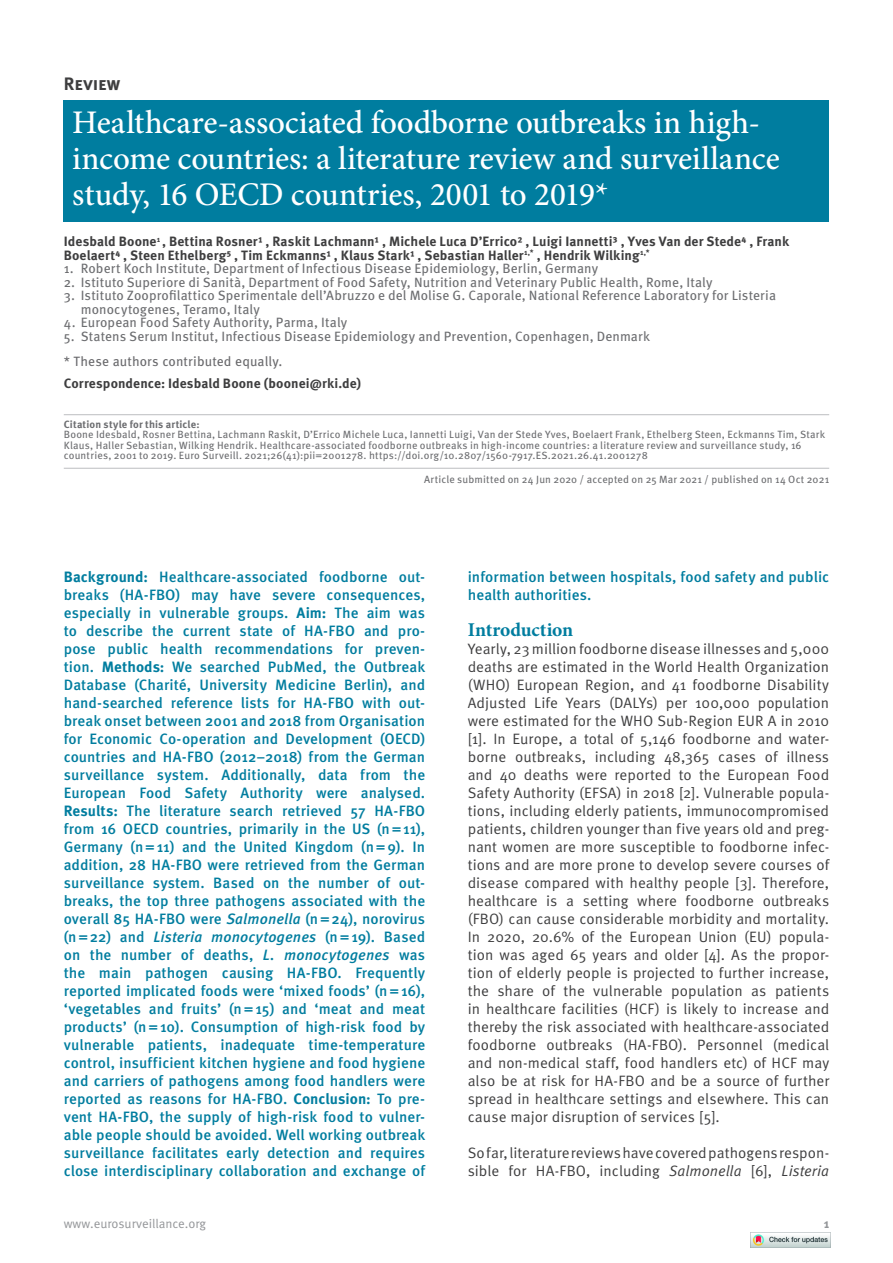
<style>
.page{position:relative;width:893px;height:1263px;background:#fff}
.page>*{position:absolute;margin:0;border:0;box-sizing:border-box;transform-origin:0 0}
.t1{font:500 33px/36px "Minion Pro";letter-spacing:-.005em;color:#fff}
.t2{font:700 19.5px "Minion Pro";letter-spacing:-.005em;color:#007d9f}
.t3{font:700 18px "Meta Pro";letter-spacing:.01em;color:#3e3e3f}
.t4{font:500 15px/18px "Meta Pro";letter-spacing:.005em;color:#007d9f;text-align:justify}
.t5{font:15px/18px "Meta Pro";letter-spacing:.005em;color:#3e3e3f;text-align:justify}
.t6{font:13.5px/13.5px "Meta Pro";letter-spacing:.01em;color:#6c6d70}
.t7{font:700 13.5px/13.5px "Meta Pro";letter-spacing:.005em;color:#3e3e3f}
.t8{font:13.5px "Meta Pro";letter-spacing:.01em;color:#69696c}
.t9{font:12.75px "Meta Pro";color:#939598}
.t10{font:700 12.75px "Meta Pro";color:#939598}
.t11{font:10.5px/10.5px "Meta Pro";letter-spacing:.015em;color:#6c6d70}
.t12{font:700 10.5px "Meta Pro";letter-spacing:.015em;color:#6c6d70}
.s1{font-weight:700}
.s2{font-style:italic}
</style>
<div class="page">
<hr style="left:64px;top:414px;width:765px;height:1px;background:#bcbdc0">
<hr style="left:64px;top:468px;width:765px;height:1px;background:#bcbdc0">
<div style="left:64px;top:100px;width:765px;height:122px;background:#007d9f"></div>
<img style="left:750px;top:1232px;width:80px;height:16px">
<p class="t3" style="left:64px;top:72px;width:58px">Review</p>
<h1 class="t1" style="left:72px;top:104px;width:709px">Healthcare-associated foodborne outbreaks in high&shy;income countries: a literature review and surveillance study, 16 OECD countries, 2001 to 2019*</h1>
<p class="t7" style="left:64px;top:235px;width:727px">Idesbald Boone<sup>1</sup> , Bettina Rosner¹ , Raskit Lachmann¹ , Michele Luca D’Errico² , Luigi Iannetti³ , Yves Van der Stede⁴ , Frank<br>Boelaert⁴ , Steen Ethelberg⁵ , Tim Eckmanns¹ , Klaus Stark¹ , Sebastian Haller<sup>1,*</sup> , Hendrik Wilking<sup>1,*</sup></p>
<p class="t6" style="left:64px;top:262px;width:536px">1. Robert Koch Institute, Department of Infectious Disease Epidemiology, Berlin, Germany</p>
<p class="t6" style="left:64px;top:276px;width:650px">2. Istituto Superiore di Sanità, Department of Food Safety, Nutrition and Veterinary Public Health, Rome, Italy</p>
<p class="t6" style="left:81px;top:289px;width:697px;text-indent:-17px">3. Istituto Zooprofilattico Sperimentale dell’Abruzzo e del Molise G. Caporale, National Reference Laboratory for Listeria monocytogenes, Teramo, Italy</p>
<p class="t6" style="left:64px;top:316px;width:285px">4. European Food Safety Authority, Parma, Italy</p>
<p class="t6" style="left:64px;top:330px;width:588px">5. Statens Serum Institut, Infectious Disease Epidemiology and Prevention, Copenhagen, Denmark</p>
<p class="t8" style="left:64px;top:352px;width:220px">* These authors contributed equally.</p>
<p class="t7" style="left:64px;top:377px;width:299px">Correspondence: Idesbald Boone (boonei@rki.de)</p>
<p class="t12" style="left:64px;top:418px;width:137px">Citation style for this article:</p>
<p class="t11" style="left:64px;top:430px;width:763px">Boone Idesbald, Rosner Bettina, Lachmann Raskit, D’Errico Michele Luca, Iannetti Luigi, Van der Stede Yves, Boelaert Frank, Ethelberg Steen, Eckmanns Tim, Stark<br>Klaus, Haller Sebastian, Wilking Hendrik. Healthcare-associated foodborne outbreaks in high-income countries: a literature review and surveillance study, 16 countries, 2001 to 2019. Euro Surveill. 2021;26(41):pii=2001278. https://doi.org/10.2807/1560-7917.ES.2021.26.41.2001278</p>
<p class="t11" style="left:424px;top:474px;width:407px">Article submitted on 24 Jun 2020 / accepted on 25 Mar 2021 / published on 14 Oct 2021</p>
<p class="t4" style="left:64px;top:568px;width:363px"><span class="s1">Background:</span> Healthcare-associated foodborne out&shy;breaks (HA-FBO) may have severe consequences, especially in vulnerable groups. <span class="s1">Aim:</span> The aim was to describe the current state of HA-FBO and pro&shy;pose public health recommendations for preven&shy;tion. <span class="s1">Methods:</span> We searched PubMed, the Outbreak Database (Charité, University Medicine Berlin), and hand-searched reference lists for HA-FBO with out&shy;break onset between 2001 and 2018 from Organisation for Economic Co-operation and Development (OECD) countries and HA-FBO (2012–2018) from the German surveillance system. Additionally, data from the European Food Safety Authority were analysed.<br><span class="s1">Results:</span> The literature search retrieved 57 HA-FBO from 16 OECD countries, primarily in the US (n=11), Germany (n=11) and the United Kingdom (n=9). In addition, 28 HA-FBO were retrieved from the German surveillance system. Based on the number of out&shy;breaks, the top three pathogens associated with the overall 85 HA-FBO were <span class="s2">Salmonella</span> (n=24), norovirus (n=22) and <span class="s2">Listeria monocytogenes</span> (n=19). Based on the number of deaths, <span class="s2">L. monocytogenes</span> was the main pathogen causing HA-FBO. Frequently reported implicated foods were ‘mixed foods’ (n=16), ‘vegetables and fruits’ (n=15) and ‘meat and meat products’ (n=10). Consumption of high-risk food by vulnerable patients, inadequate time-temperature control, insufficient kitchen hygiene and food hygiene and carriers of pathogens among food handlers were reported as reasons for HA-FBO. <span class="s1">Conclusion:</span> To pre&shy;vent HA-FBO, the supply of high-risk food to vulner&shy;able people should be avoided. Well working outbreak surveillance facilitates early detection and requires close interdisciplinary collaboration and exchange of</p>
<p class="t4" style="left:468px;top:568px;width:363px">information between hospitals, food safety and public health authorities.</p>
<h2 class="t2" style="left:468px;top:616px;width:107px">Introduction</h2>
<p class="t5" style="left:468px;top:640px;width:363px">Yearly, 23 million foodborne disease illnesses and 5,000 deaths are estimated in the World Health Organization (WHO) European Region, and 41 foodborne Disability Adjusted Life Years (DALYs) per 100,000 population were estimated for the WHO Sub-Region EUR A in 2010 [1]. In Europe, a total of 5,146 foodborne and water&shy;borne outbreaks, including 48,365 cases of illness and 40 deaths were reported to the European Food Safety Authority (EFSA) in 2018 [2]. Vulnerable popula&shy;tions, including elderly patients, immunocompromised patients, children younger than five years old and preg&shy;nant women are more susceptible to foodborne infec&shy;tions and are more prone to develop severe courses of disease compared with healthy people [3]. Therefore, healthcare is a setting where foodborne outbreaks (FBO) can cause considerable morbidity and mortality.<br>In 2020, 20.6% of the European Union (EU) popula&shy;tion was aged 65 years and older [4]. As the propor&shy;tion of elderly people is projected to further increase, the share of the vulnerable population as patients in healthcare facilities (HCF) is likely to increase and thereby the risk associated with healthcare-associated foodborne outbreaks (HA-FBO). Personnel (medical and non-medical staff, food handlers etc) of HCF may also be at risk for HA-FBO and be a source of further spread in healthcare settings and elsewhere. This can cause major disruption of services [5].</p>
<p class="t5" style="left:468px;top:1144px;width:363px">So far, literature reviews have covered pathogens respon&shy;sible for HA-FBO, including <span class="s2">Salmonella</span> [6], <span class="s2">Listeria</span></p>
<p class="t9" style="left:64px;top:1215px;width:144px">www.eurosurveillance.org</p>
<p class="t10" style="left:824px;top:1215px;width:7px">1</p>
</div>
